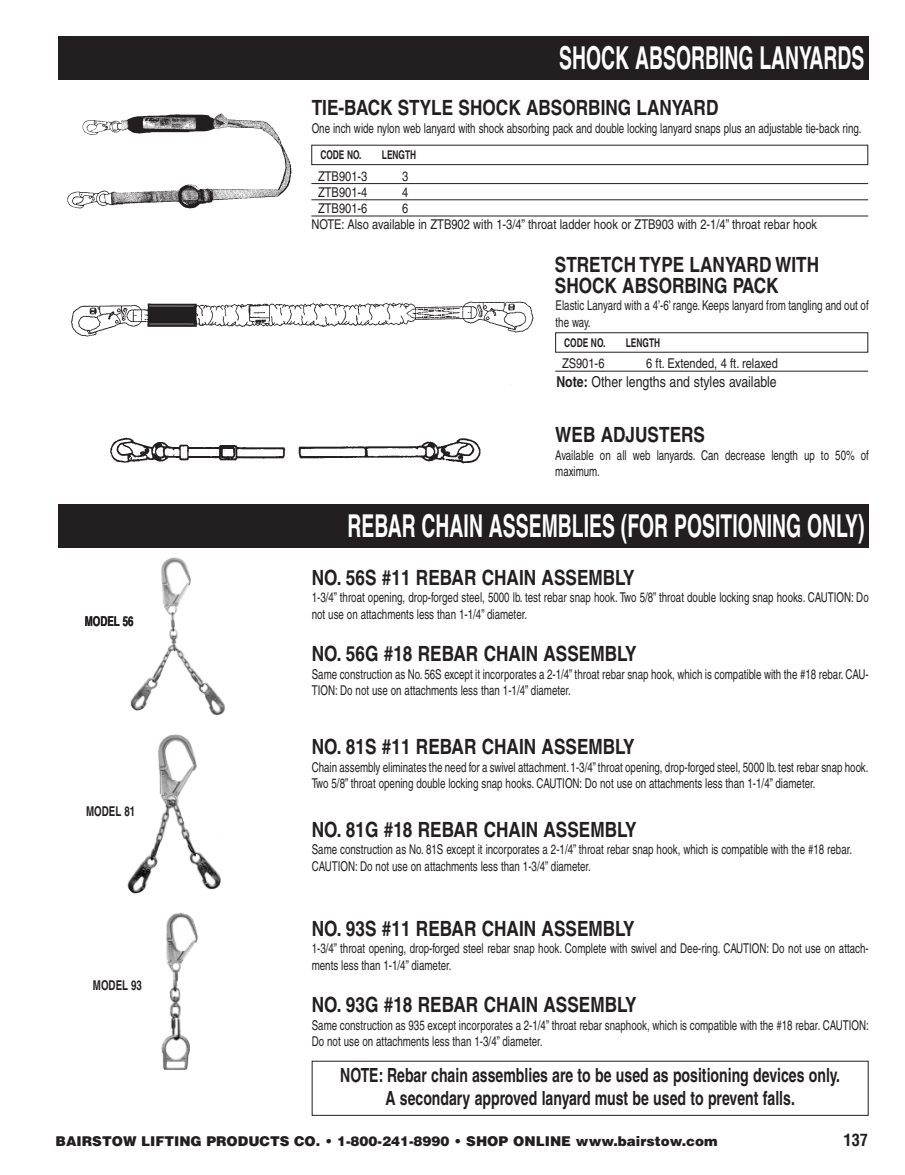
<style>
.page{position:relative;width:905px;height:1175px;background:#fff}
.page>*{position:absolute;margin:0;border:0;box-sizing:border-box;transform-origin:0 0}
.t1{font:700 condensed 31.5px "Helvetica";color:#fff;scale:.75 1}
.t2{font:700 condensed 21px/21px "Helvetica";color:#231f20}
.t3{font:700 condensed 19.5px/23.4px "Helvetica";color:#231f20;text-align:center;scale:.88 1}
.t4{font:700 condensed 18px "Helvetica";color:#231f20}
.t5{font:700 condensed 16.5px "Helvetica";color:#231f20}
.t6{font:condensed 15px "Helvetica";color:#231f20}
.t7{font:condensed 13.5px/16.2px "Helvetica";color:#231f20;scale:.88 1}
.t8{font:condensed 13.5px/16.2px "Helvetica";color:#231f20}
.t9{font:900 13.5px "Helvetica";color:#231f20}
.t10{font:700 condensed 13.5px "Helvetica";color:#231f20;scale:.88 1}
.t11{font:700 condensed 12px "Helvetica";color:#231f20;scale:.85 1}
.s1{font-weight:700}
</style>
<div class="page">
<div style="left:311px;top:145px;width:557px;height:20px;border:1px solid #231f20"></div>
<img style="left:127px;top:734px;width:94px;height:160px">
<img style="left:130px;top:557px;width:95px;height:158px">
<hr style="left:311px;top:183px;width:557px;height:1px;background:#231f20">
<hr style="left:311px;top:199px;width:557px;height:1px;background:#231f20">
<hr style="left:311px;top:216px;width:557px;height:1px;background:#231f20">
<img style="left:161px;top:912px;width:37px;height:158px">
<div style="left:59px;top:504px;width:810px;height:44px;background:#231f20"></div>
<div style="left:555px;top:332px;width:313px;height:20px;border:1px solid #231f20"></div>
<hr style="left:555px;top:371px;width:313px;height:1px;background:#231f20">
<div style="left:58px;top:36px;width:810px;height:44px;background:#231f20"></div>
<img style="left:67px;top:113px;width:225px;height:96px">
<img style="left:71px;top:301px;width:463px;height:84px">
<img style="left:110px;top:437px;width:371px;height:27px">
<p class="t1" style="left:559px;top:38px;width:408px">SHOCK ABSORBING LANYARDS</p>
<p class="t2" style="left:312px;top:97px;width:408px">TIE-BACK STYLE SHOCK ABSORBING LANYARD</p>
<p class="t7" style="left:312px;top:120px;width:626px">One inch wide nylon web lanyard with shock absorbing pack and double locking lanyard snaps plus an adjustable tie-back ring.</p>
<p class="t11" style="left:320px;top:148px;width:50px">CODE NO.</p>
<p class="t11" style="left:382px;top:148px;width:42px">LENGTH</p>
<p class="t8" style="left:318px;top:168px;width:51px">ZTB901-3</p>
<p class="t8" style="left:402px;top:168px;width:8px">3</p>
<p class="t8" style="left:318px;top:184px;width:51px">ZTB901-4</p>
<p class="t8" style="left:402px;top:184px;width:8px">4</p>
<p class="t8" style="left:318px;top:200px;width:51px">ZTB901-6</p>
<p class="t8" style="left:311px;top:200px;width:507px;text-indent:91px">6<br>NOTE: Also available in ZTB902 with 1-3/4” throat ladder hook or ZTB903 with 2-1/4” throat rebar hook</p>
<p class="t2" style="left:555px;top:254px;width:266px">STRETCH TYPE LANYARD WITH<br>SHOCK ABSORBING PACK</p>
<p class="t7" style="left:555px;top:297px;width:357px">Elastic Lanyard with a 4’-6’ range. Keeps lanyard from tangling and out of the way.</p>
<p class="t11" style="left:564px;top:335px;width:50px">CODE NO.</p>
<p class="t11" style="left:625px;top:335px;width:42px">LENGTH</p>
<p class="t8" style="left:562px;top:355px;width:44px">ZS901-6</p>
<p class="t8" style="left:646px;top:355px;width:133px">6 ft. Extended, 4 ft. relaxed</p>
<p class="t6" style="left:556px;top:373px;width:222px"><span class="s1">Note:</span> Other lengths and styles available</p>
<p class="t2" style="left:555px;top:424px;width:151px">WEB ADJUSTERS</p>
<p class="t7" style="left:555px;top:447px;width:358px">Available on all web lanyards. Can decrease length up to 50% of maximum.</p>
<p class="t1" style="left:347px;top:506px;width:691px">REBAR CHAIN ASSEMBLIES (FOR POSITIONING ONLY)</p>
<p class="t10" style="left:85px;top:613px;width:57px">MODEL 56</p>
<p class="t10" style="left:86px;top:803px;width:57px">MODEL 81</p>
<p class="t10" style="left:93px;top:977px;width:57px">MODEL 93</p>
<p class="t2" style="left:312px;top:566px;width:324px">NO. 56S #11 REBAR CHAIN ASSEMBLY</p>
<p class="t7" style="left:312px;top:589px;width:634px">1-3/4” throat opening, drop-forged steel, 5000 lb. test rebar snap hook. Two 5/8” throat double locking snap hooks. CAUTION: Do not use on attachments less than 1-1/4” diameter.</p>
<p class="t2" style="left:312px;top:643px;width:326px">NO. 56G #18 REBAR CHAIN ASSEMBLY</p>
<p class="t7" style="left:312px;top:666px;width:634px">Same construction as No. 56S except it incorporates a 2-1/4” throat rebar snap hook, which is compatible with the #18 rebar. CAU-<br>TION: Do not use on attachments less than 1-1/4” diameter.</p>
<p class="t2" style="left:312px;top:736px;width:324px">NO. 81S #11 REBAR CHAIN ASSEMBLY</p>
<p class="t7" style="left:312px;top:759px;width:634px">Chain assembly eliminates the need for a swivel attachment. 1-3/4” throat opening, drop-forged steel, 5000 lb. test rebar snap hook.<br>Two 5/8” throat opening double locking snap hooks. CAUTION: Do not use on attachments less than 1-1/4” diameter.</p>
<p class="t2" style="left:312px;top:818px;width:326px">NO. 81G #18 REBAR CHAIN ASSEMBLY</p>
<p class="t7" style="left:312px;top:841px;width:615px">Same construction as No. 81S except it incorporates a 2-1/4” throat rebar snap hook, which is compatible with the #18 rebar.<br>CAUTION: Do not use on attachments less than 1-3/4” diameter.</p>
<p class="t2" style="left:312px;top:917px;width:324px">NO. 93S #11 REBAR CHAIN ASSEMBLY</p>
<p class="t7" style="left:312px;top:940px;width:634px">1-3/4” throat opening, drop-forged steel rebar snap hook. Complete with swivel and Dee-ring. CAUTION: Do not use on attach&shy;ments less than 1-1/4” diameter.</p>
<p class="t2" style="left:312px;top:994px;width:326px">NO. 93G #18 REBAR CHAIN ASSEMBLY</p>
<p class="t7" style="left:312px;top:1017px;width:634px">Same construction as 935 except incorporates a 2-1/4” throat rebar snaphook, which is compatible with the #18 rebar. CAUTION:<br>Do not use on attachments less than 1-3/4” diameter.</p>
<p class="t3" style="left:340px;top:1062px;width:569px">NOTE: Rebar chain assemblies are to be used as positioning devices only.<br>A secondary approved lanyard must be used to prevent falls.</p>
<p class="t9" style="left:56px;top:1132px;width:663px">BAIRSTOW LIFTING PRODUCTS CO. • 1-800-241-8990 • SHOP ONLINE www.bairstow.com</p>
<p class="t5" style="left:843px;top:1129px;width:26px">137</p>
<p class="t9" style="left:127px;top:1134px;width:677px">BAIRSTOW LIFTING PRODUCTS CO. • 1-800-241-8990 • ATLANTA AREA CALL 404-351-2600</p>
<p class="t4" style="left:840px;top:1129px;width:26px">133</p>
</div>
